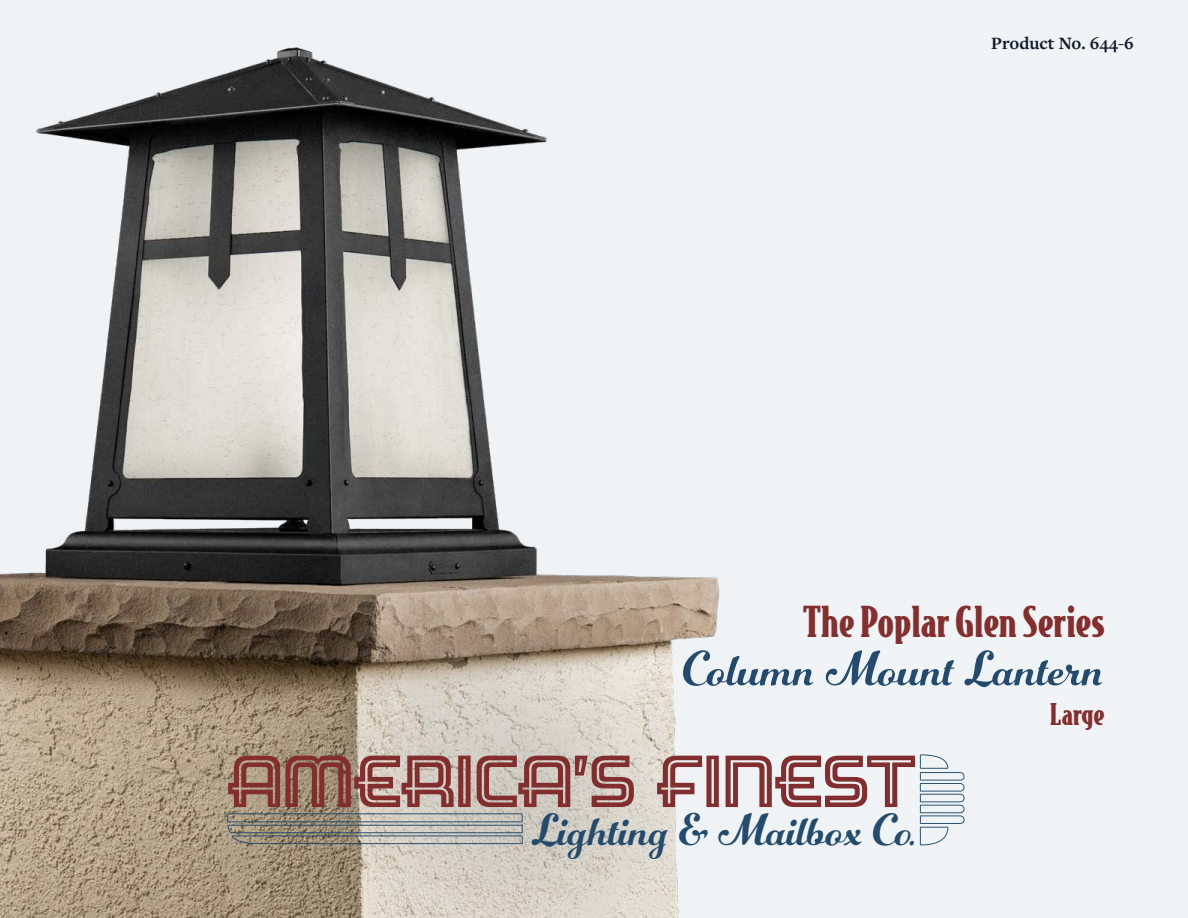
<style>
.page{position:relative;width:1188px;height:918px;background:#f1f4f7}
.page>*{position:absolute;margin:0;border:0;box-sizing:border-box;transform-origin:0 0}
.t1{font:70.8px "Hotel";letter-spacing:-.005em;color:#832e2e}
.t2{font:51px "Number Five Smooth";color:#224b6f}
.t3{font:46.95px "Number Five Smooth";color:#224b6e}
.t4{font:900 40.5px "Bodega Serif";color:#842e2e}
.t5{font:900 28.5px "Bodega Serif";color:#842e2e}
.t6{font:700 18px "Freight Text Pro";color:#131a2d}
</style>
<div class="page">
<img style="left:0;top:47px;width:720px;height:871px">
<svg style="left:227px;top:813px;width:296px;height:31px"></svg>
<svg style="left:920px;top:754px;width:45px;height:91px"></svg>
<p class="t6" style="left:991px;top:31px;width:144px">Product No. 644-6</p>
<p class="t4" style="left:803px;top:595px;width:303px">The Poplar Glen Series</p>
<p class="t2" style="left:683px;top:638px;width:423px">Column Mount Lantern</p>
<h1 class="t1" style="left:227px;top:744px;width:691px">AMERICA’S FINEST</h1>
<p class="t3" style="left:532px;top:801px;width:386px">Lighting &amp; Mailbox Co.</p>
<p class="t5" style="left:1050px;top:695px;width:56px">Large</p>
</div>
